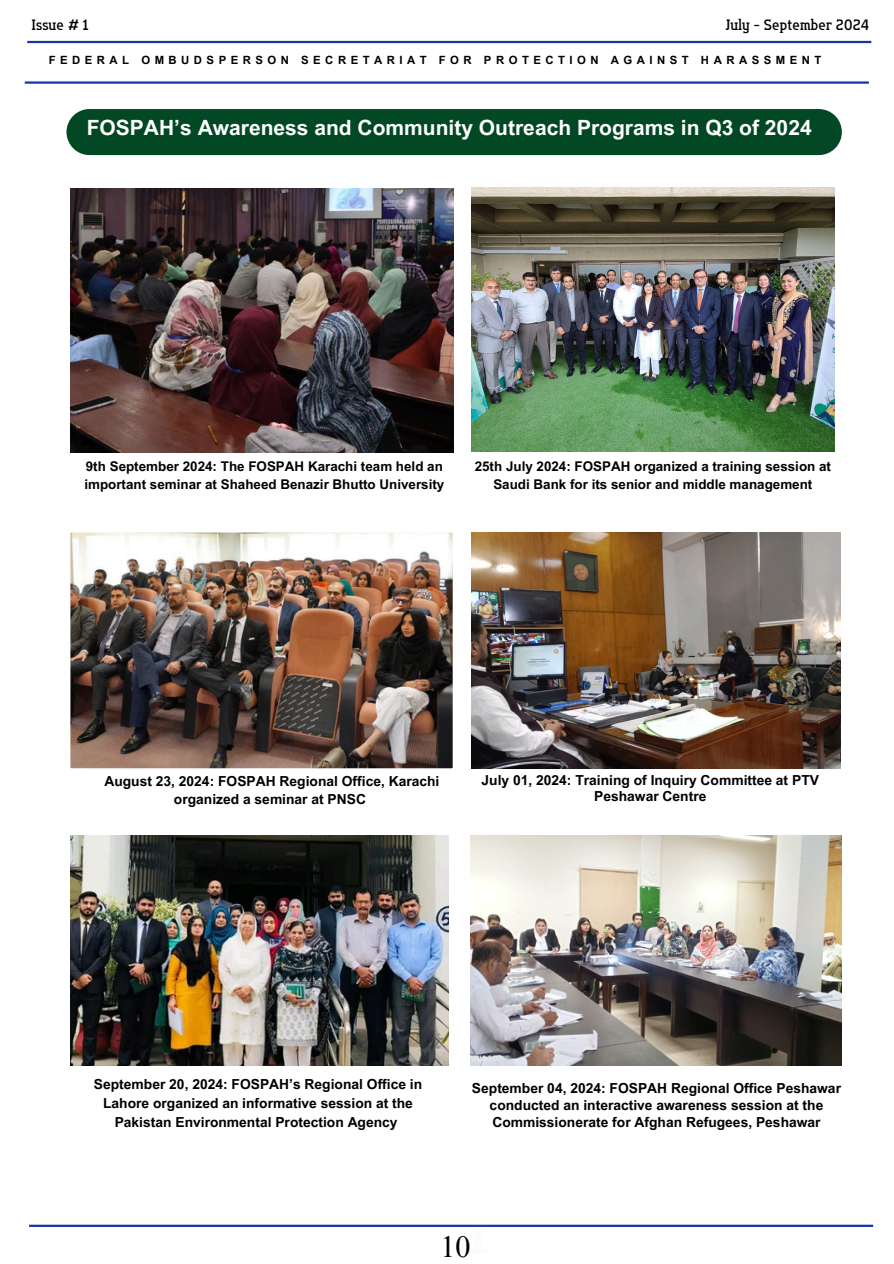
<style>
.page{position:relative;width:894px;height:1264px;background:#fff}
.page>*{position:absolute;margin:0;border:0;box-sizing:border-box;transform-origin:0 0}
.t1{font:30px "Times NRMT Pro";color:#000}
.t2{font:700 21px "Arial MT Pro";color:#fff}
.t3{font:15px "Flatory Slab 500 Semi Cond";letter-spacing:.015em;color:#000}
.t4{font:700 13.8px/18.6px "Arial MT Pro";color:#000;text-align:center}
.t5{font:700 13.35px/18.1px "Arial MT Pro";color:#000}
.t6{font:700 11.4px "Arial MT Pro";letter-spacing:.395em;color:#000}
.s1{font-family:"Archivo";font-weight:900;font-size:32.85px;color:#fafbfa}
</style>
<div class="page">
<img style="left:70px;top:188px;width:383px;height:264px">
<hr style="left:27px;top:41px;width:844px;height:2px;background:#1c32a8">
<hr style="left:25px;top:81px;width:843px;height:3px;background:#1c32a8">
<hr style="left:29px;top:1224px;width:843px;height:2px;background:#1c32a8">
<img style="left:70px;top:532px;width:382px;height:236px">
<img style="left:471px;top:532px;width:369px;height:236px">
<img style="left:471px;top:835px;width:370px;height:230px">
<img style="left:70px;top:835px;width:379px;height:230px">
<div style="left:66px;top:109px;width:775px;height:46px;background:#024824;border-radius:23px"></div>
<img style="left:471px;top:187px;width:363px;height:265px">
<p class="t3" style="left:32px;top:16px;width:58px">Issue # 1</p>
<p class="t3" style="left:725px;top:16px;width:145px">July - September 2024</p>
<p class="t6" style="left:49px;top:56px;width:774px">FEDERAL OMBUDSPERSON SECRETARIAT FOR PROTECTION AGAINST HARASSMENT</p>
<h2 class="t2" style="left:87px;top:120px;width:726px">FOSPAH’s Awareness and Community Outreach Programs in Q3 of 2024</h2>
<h2 class="t5" style="left:84px;top:459px;width:361px">9th September 2024: The FOSPAH Karachi team held an important seminar at Shaheed Benazir Bhutto University</h2>
<p class="t5" style="left:474px;top:459px;width:358px;text-align:center">25th July 2024: FOSPAH organized a training session at<br>Saudi Bank for its senior and middle management</p>
<p class="t4" style="left:104px;top:773px;width:336px">August 23, 2024: FOSPAH Regional Office, Karachi organized a seminar at PNSC</p>
<p class="t4" style="left:481px;top:773px;width:339px;line-height:16.6px">July 01, 2024: Training of Inquiry Committee at PTV<br>Peshawar Centre</p>
<p class="t4" style="left:94px;top:1077px;width:330px">September 20, 2024: FOSPAH’s Regional Office in<br>Lahore organized an informative session at the<br>Pakistan Environmental Protection Agency</p>
<p class="t4" style="left:472px;top:1081px;width:370px;line-height:16.6px">September 04, 2024: FOSPAH Regional Office Peshawar conducted an interactive awareness session at the<br>Commissionerate for Afghan Refugees, Peshawar</p>
<h2 class="t1" style="left:440px;top:1234px;width:49px">10<span class="s1">1</span></h2>
</div>
